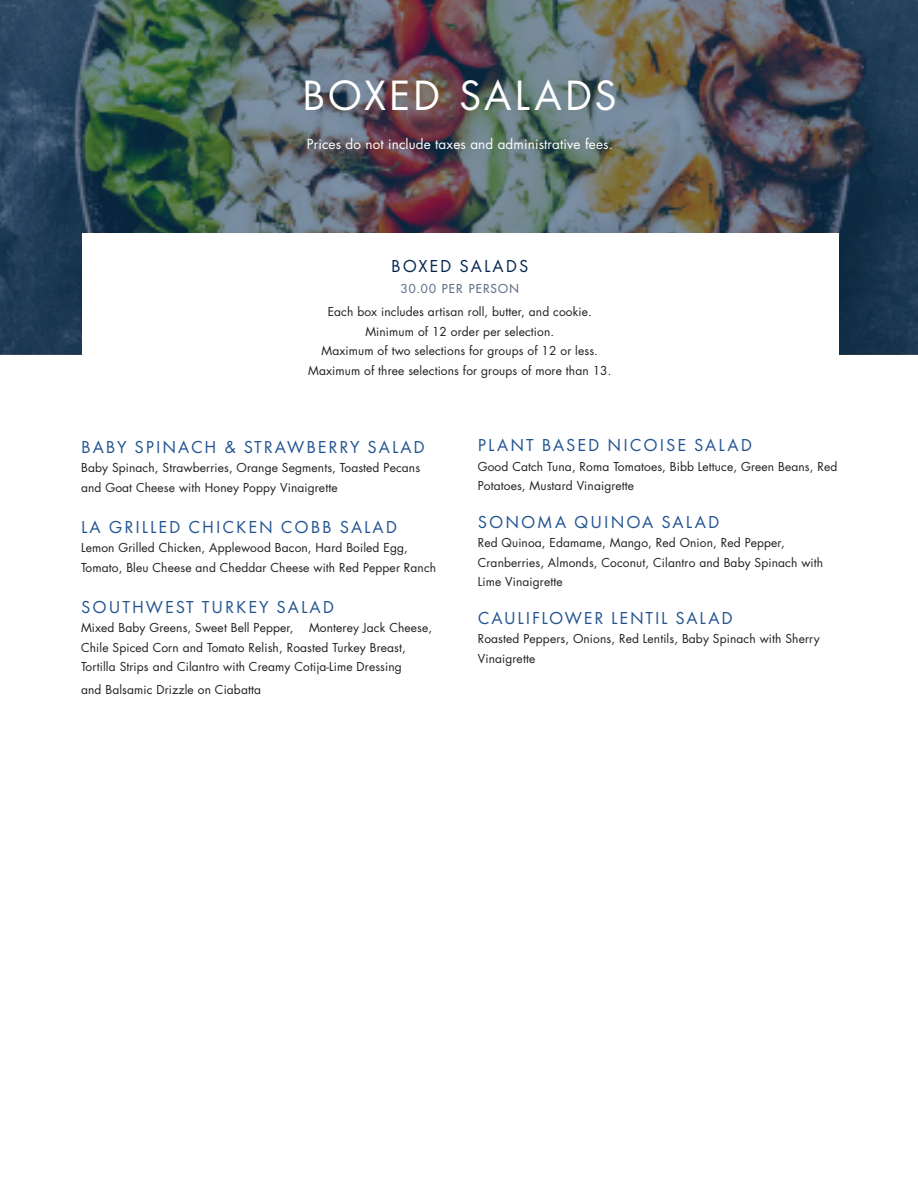
<style>
.page{position:relative;width:918px;height:1188px;background:#fff}
.page>*{position:absolute;margin:0;border:0;box-sizing:border-box;transform-origin:0 0}
.Section_Header{font:39px "Futura Std";letter-spacing:.08em;color:#fff}
.Header_2_-_Light_Col{font:18px "Futura PT";letter-spacing:.11em;color:#21538f}
.Buffet_menu_items{font:18px "Futura PT";letter-spacing:.105em;color:#215390}
.MAIN_SECTIONS{font:18px "Futura PT";letter-spacing:.11em;color:#04254f}
.Paragraph{font:13.5px "Futura Std";letter-spacing:.01em;color:#fff}
.Paragraph-2{font:12px/19.5px "Futura Std";letter-spacing:.01em;color:#231f20}
.Header_2_-_Light_Col-2{font:12px/19.5px "Futura Std";letter-spacing:.01em;color:#231f20}
.MAIN_SECTIONS-2{font:500 12px "Futura Std";letter-spacing:.09em;color:#60718b}
</style>
<div class="page">
<img style="left:0;top:0;width:918px;height:354px">
<div style="left:82px;top:233px;width:757px;height:129px;background:#fff"></div>
<p class="Section_Header" style="left:303px;top:70px;width:315px">BOXED SALADS</p>
<p class="Paragraph" style="left:307px;top:135px;width:308px">Prices do not include taxes and administrative fees.</p>
<p class="MAIN_SECTIONS" style="left:391px;top:255px;width:139px">BOXED SALADS</p>
<p class="MAIN_SECTIONS-2" style="left:401px;top:281px;width:120px">30.00 PER PERSON</p>
<p class="Paragraph-2" style="left:328px;top:302px;width:266px">Each box includes artisan roll, butter, and cookie.</p>
<p class="Paragraph-2" style="left:365px;top:322px;width:190px">Minimum of 12 order per selection.</p>
<p class="Paragraph-2" style="left:322px;top:341px;width:278px">Maximum of two selections for groups of 12 or less.</p>
<p class="Paragraph-2" style="left:308px;top:361px;width:305px">Maximum of three selections for groups of more than 13.</p>
<p class="Header_2_-_Light_Col" style="left:81px;top:436px;width:345px">BABY SPINACH &amp; STRAWBERRY SALAD</p>
<p class="Header_2_-_Light_Col-2" style="left:81px;top:458px;width:341px">Baby Spinach, Strawberries, Orange Segments, Toasted Pecans and Goat Cheese with Honey Poppy Vinaigrette</p>
<p class="Header_2_-_Light_Col" style="left:81px;top:516px;width:318px">LA GRILLED CHICKEN COBB SALAD</p>
<p class="Header_2_-_Light_Col-2" style="left:81px;top:538px;width:357px">Lemon Grilled Chicken, Applewood Bacon, Hard Boiled Egg,<br>Tomato, Bleu Cheese and Cheddar Cheese with Red Pepper Ranch</p>
<p class="Header_2_-_Light_Col" style="left:81px;top:596px;width:254px">SOUTHWEST TURKEY SALAD</p>
<p class="Header_2_-_Light_Col-2" style="left:81px;top:618px;width:214px">Mixed Baby Greens, Sweet Bell Pepper,</p>
<p class="Header_2_-_Light_Col-2" style="left:81px;top:618px;width:353px;text-indent:228px">Monterey Jack Cheese,<br>Chile Spiced Corn and Tomato Relish, Roasted Turkey Breast,<br>Tortilla Strips and Cilantro with Creamy Cotija-Lime Dressing</p>
<p class="Paragraph-2" style="left:81px;top:680px;width:181px">and Balsamic Drizzle on Ciabatta</p>
<p class="Buffet_menu_items" style="left:478px;top:435px;width:276px">PLANT BASED NICOISE SALAD</p>
<p class="Paragraph-2" style="left:478px;top:457px;width:361px">Good Catch Tuna, Roma Tomatoes, Bibb Lettuce, Green Beans, Red<br>Potatoes, Mustard Vinaigrette</p>
<p class="Buffet_menu_items" style="left:478px;top:511px;width:243px">SONOMA QUINOA SALAD</p>
<p class="Paragraph-2" style="left:478px;top:533px;width:347px">Red Quinoa, Edamame, Mango, Red Onion, Red Pepper,<br>Cranberries, Almonds, Coconut, Cilantro and Baby Spinach with<br>Lime Vinaigrette</p>
<p class="Buffet_menu_items" style="left:478px;top:607px;width:257px">CAULIFLOWER LENTIL SALAD</p>
<p class="Paragraph-2" style="left:478px;top:629px;width:344px">Roasted Peppers, Onions, Red Lentils, Baby Spinach with Sherry<br>Vinaigrette</p>
</div>
